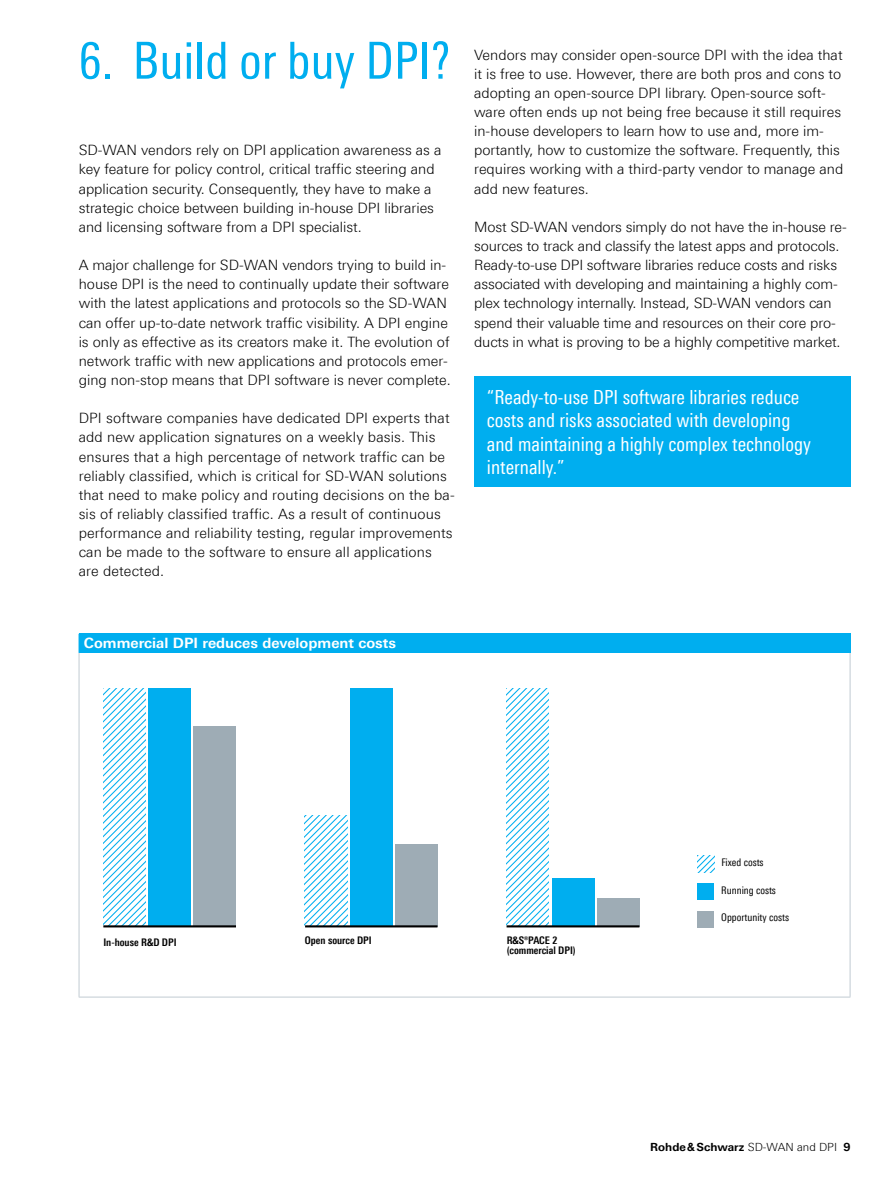
<style>
.page{position:relative;width:893px;height:1191px;background:#fff}
.page>*{position:absolute;margin:0;border:0;box-sizing:border-box;transform-origin:0 0}
.t1{font:51px "Linotype Univers 420 Cn";color:#00aeef}
.t2{font:19.5px/23.4px "Linotype Univers 420 Cn";color:#fff}
.t3{font:300 14.25px/19.2px "Linotype Univers 330";color:#000}
.t4{font:700 14.25px "Linotype Univers 630";color:#fff}
.t5{font:700 11.25px "Linotype Univers 630";color:#000}
.t6{font:700 10.5px/10.1px "Linotype Univers 620 Cn";color:#000}
.t7{font:10.5px "Linotype Univers 420 Cn";color:#000}
.s1{font-family:"Linotype Univers 330";font-weight:300}
</style>
<div class="page">
<div style="left:79px;top:634px;width:771px;height:19px;background:#00aeef"></div>
<hr style="left:850px;top:653px;width:1px;height:343px;background:#c1cbd2">
<hr style="left:79px;top:996px;width:771px;height:1px;background:#c1cbd2">
<svg style="left:850px;top:634px;width:1px;height:19px"></svg>
<hr style="left:79px;top:653px;width:1px;height:343px;background:#c1cbd2">
<svg style="left:697px;top:855px;width:17px;height:17px"></svg>
<div style="left:697px;top:883px;width:17px;height:17px;background:#00aeef"></div>
<div style="left:697px;top:910px;width:17px;height:17px;background:#9eacb5"></div>
<svg style="left:103px;top:688px;width:43px;height:237px"></svg>
<div style="left:149px;top:688px;width:42px;height:238px;background:#00aeef"></div>
<div style="left:194px;top:726px;width:42px;height:200px;background:#9eacb5"></div>
<hr style="left:103px;top:925px;width:133px;height:2px;background:#000">
<div style="left:350px;top:688px;width:42px;height:238px;background:#00aeef"></div>
<div style="left:395px;top:844px;width:43px;height:82px;background:#9eacb5"></div>
<svg style="left:305px;top:815px;width:42px;height:110px"></svg>
<hr style="left:305px;top:925px;width:132px;height:2px;background:#000">
<div style="left:552px;top:878px;width:42px;height:48px;background:#00aeef"></div>
<div style="left:597px;top:898px;width:42px;height:28px;background:#9eacb5"></div>
<svg style="left:507px;top:688px;width:42px;height:237px"></svg>
<hr style="left:507px;top:925px;width:132px;height:2px;background:#000">
<div style="left:474px;top:377px;width:376px;height:110px;background:#00aeef"></div>
<h1 class="t1" style="left:79px;top:31px;width:374px">6. Build or buy DPI?</h1>
<p class="t3" style="left:79px;top:140px;width:364px">SD-WAN vendors rely on DPI application awareness as a key feature for policy control, critical traffic steering and application security. Consequently, they have to make a strategic choice between building in-house DPI libraries and licensing software from a DPI specialist.</p>
<p class="t3" style="left:79px;top:255px;width:374px">A major challenge for SD-WAN vendors trying to build in&shy;house DPI is the need to continually update their software with the latest applications and protocols so the SD-WAN can offer up-to-date network traffic visibility. A DPI engine is only as effective as its creators make it. The evolution of network traffic with new applications and protocols emer&shy;ging non-stop means that DPI software is never complete.</p>
<p class="t3" style="left:79px;top:408px;width:378px">DPI software companies have dedicated DPI experts that add new application signatures on a weekly basis. This ensures that a high percentage of network traffic can be reliably classified, which is critical for SD-WAN solutions that need to make policy and routing decisions on the ba&shy;sis of reliably classified traffic. As a result of continuous performance and reliability testing, regular improvements can be made to the software to ensure all applications are detected.</p>
<p class="t3" style="left:474px;top:45px;width:371px">Vendors may consider open-source DPI with the idea that it is free to use. However, there are both pros and cons to adopting an open-source DPI library. Open-source soft&shy;ware often ends up not being free because it still requires in-house developers to learn how to use and, more im&shy;portantly, how to customize the software. Frequently, this requires working with a third-party vendor to manage and add new features.</p>
<p class="t3" style="left:474px;top:217px;width:374px">Most SD-WAN vendors simply do not have the in-house re&shy;sources to track and classify the latest apps and protocols.<br>Ready-to-use DPI software libraries reduce costs and risks associated with developing and maintaining a highly com&shy;plex technology internally. Instead, SD-WAN vendors can spend their valuable time and resources on their core pro&shy;ducts in what is proving to be a highly competitive market.</p>
<h2 class="t2" style="left:487px;top:385px;width:325px">“Ready-to-use DPI software libraries reduce costs and risks associated with developing and maintaining a highly complex technology internally.”</h2>
<p class="t4" style="left:84px;top:634px;width:314px">Commercial DPI reduces development costs</p>
<p class="t7" style="left:721px;top:856px;width:44px">Fixed costs</p>
<p class="t7" style="left:721px;top:883px;width:56px">Running costs</p>
<p class="t7" style="left:721px;top:911px;width:69px">Opportunity costs</p>
<p class="t6" style="left:103px;top:937px;width:75px">In-house R&amp;D DPI</p>
<p class="t6" style="left:305px;top:935px;width:68px">Open source DPI</p>
<p class="t6" style="left:507px;top:935px;width:71px">R&amp;S®PACE 2 (commercial DPI)</p>
<p class="t5" style="left:650px;top:1139px;width:202px">Rohde&amp;Schwarz <span class="s1">SD-WAN and DPI</span> 9</p>
</div>
